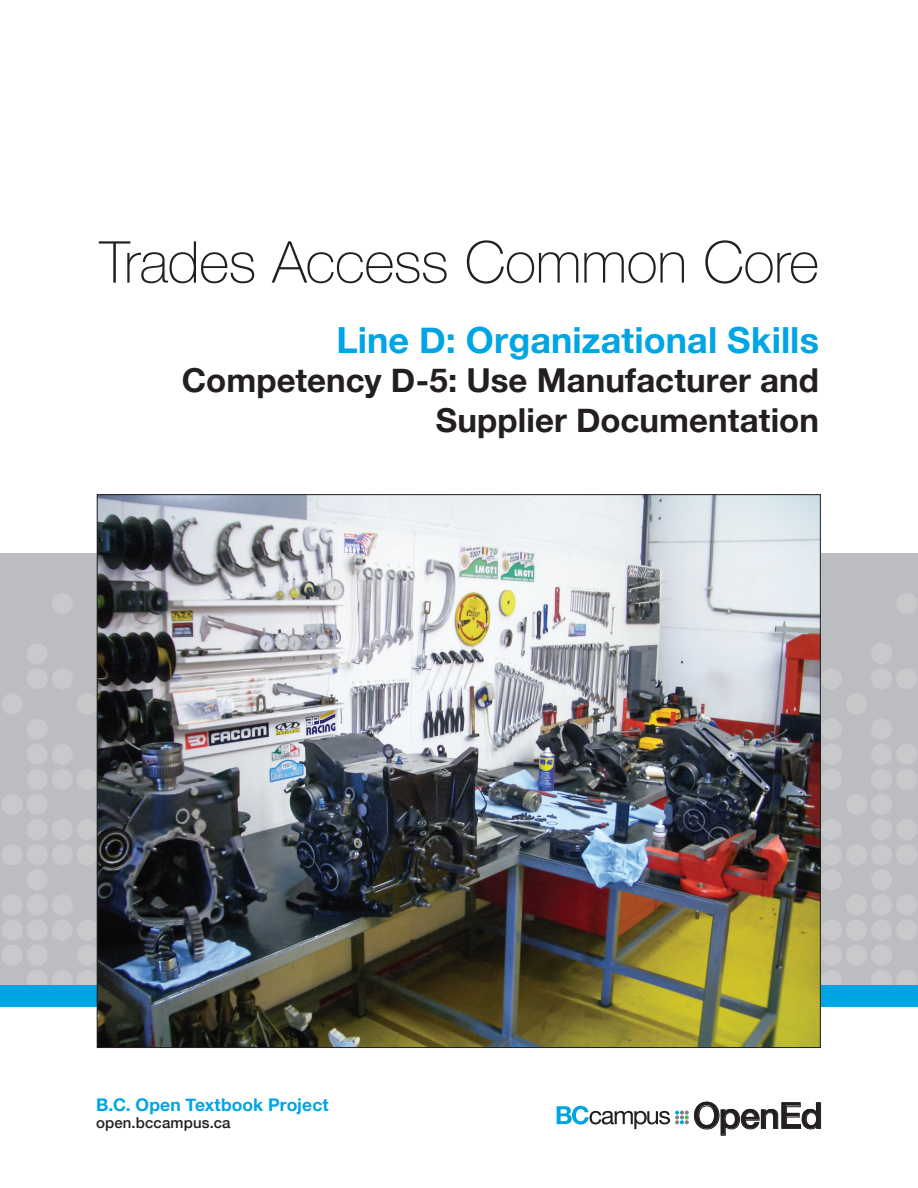
<style>
.page{position:relative;width:918px;height:1188px;background:#fff}
.page>*{position:absolute;margin:0;border:0;box-sizing:border-box;transform-origin:0 0}
.t1{font:100 57.75px "Helvetica Neue";letter-spacing:-.01em;color:#231f20}
.t2{font:700 36px "Helvetica Neue";letter-spacing:.005em;color:#00a5e3}
.t3{font:500 35.85px "Helvetica Neue";letter-spacing:-.02em;color:#231f20}
.t4{font:700 33px/39.6px "Helvetica Neue";letter-spacing:.005em;color:#231f20;text-align:right}
.t5{font:700 17.55px "Helvetica Neue";letter-spacing:.005em;color:#00a5e3}
.t6{font:500 15px "Helvetica Neue";letter-spacing:.01em;color:#231f20}
</style>
<div class="page">
<div style="left:0;top:554px;width:918px;height:432px;background:#bcbdc0"></div>
<svg style="left:871px;top:970px;width:46px;height:15px"></svg>
<div style="left:846px;top:920px;width:21px;height:21px;background:#c8c9cb;border-radius:50%"></div>
<div style="left:871px;top:945px;width:21px;height:21px;background:#c8c9cb;border-radius:50%"></div>
<div style="left:821px;top:920px;width:21px;height:21px;background:#c8c9cb;border-radius:50%"></div>
<div style="left:871px;top:920px;width:21px;height:21px;background:#c8c9cb;border-radius:50%"></div>
<div style="left:871px;top:894px;width:21px;height:21px;background:#c8c9cb;border-radius:50%"></div>
<div style="left:846px;top:945px;width:21px;height:21px;background:#c8c9cb;border-radius:50%"></div>
<div style="left:896px;top:894px;width:21px;height:21px;background:#c8c9cb;border-radius:50%"></div>
<div style="left:821px;top:945px;width:21px;height:21px;background:#c8c9cb;border-radius:50%"></div>
<div style="left:896px;top:920px;width:21px;height:21px;background:#c8c9cb;border-radius:50%"></div>
<div style="left:846px;top:894px;width:21px;height:21px;background:#c8c9cb;border-radius:50%"></div>
<div style="left:846px;top:844px;width:21px;height:21px;background:#c8c9cb;border-radius:50%"></div>
<div style="left:871px;top:869px;width:21px;height:21px;background:#c8c9cb;border-radius:50%"></div>
<div style="left:821px;top:844px;width:21px;height:21px;background:#c8c9cb;border-radius:50%"></div>
<div style="left:871px;top:844px;width:21px;height:21px;background:#c8c9cb;border-radius:50%"></div>
<div style="left:871px;top:819px;width:21px;height:21px;background:#c8c9cb;border-radius:50%"></div>
<div style="left:896px;top:819px;width:21px;height:21px;background:#c8c9cb;border-radius:50%"></div>
<div style="left:821px;top:869px;width:21px;height:21px;background:#c8c9cb;border-radius:50%"></div>
<div style="left:896px;top:844px;width:21px;height:21px;background:#c8c9cb;border-radius:50%"></div>
<div style="left:821px;top:819px;width:21px;height:21px;background:#c8c9cb;border-radius:50%"></div>
<div style="left:871px;top:794px;width:21px;height:21px;background:#c8c9cb;border-radius:50%"></div>
<div style="left:821px;top:769px;width:21px;height:21px;background:#c8c9cb;border-radius:50%"></div>
<div style="left:871px;top:769px;width:21px;height:21px;background:#c8c9cb;border-radius:50%"></div>
<div style="left:871px;top:744px;width:21px;height:21px;background:#c8c9cb;border-radius:50%"></div>
<div style="left:846px;top:794px;width:21px;height:21px;background:#c8c9cb;border-radius:50%"></div>
<div style="left:896px;top:744px;width:21px;height:21px;background:#c8c9cb;border-radius:50%"></div>
<div style="left:896px;top:769px;width:21px;height:21px;background:#c8c9cb;border-radius:50%"></div>
<div style="left:821px;top:744px;width:21px;height:21px;background:#c8c9cb;border-radius:50%"></div>
<div style="left:846px;top:693px;width:21px;height:22px;background:#c8c9cb;border-radius:50%"></div>
<div style="left:871px;top:719px;width:21px;height:21px;background:#c8c9cb;border-radius:50%"></div>
<div style="left:871px;top:668px;width:21px;height:21px;background:#c8c9cb;border-radius:50%"></div>
<div style="left:896px;top:668px;width:21px;height:21px;background:#c8c9cb;border-radius:50%"></div>
<div style="left:821px;top:719px;width:21px;height:21px;background:#c8c9cb;border-radius:50%"></div>
<div style="left:821px;top:668px;width:21px;height:21px;background:#c8c9cb;border-radius:50%"></div>
<div style="left:871px;top:643px;width:21px;height:21px;background:#c8c9cb;border-radius:50%"></div>
<div style="left:896px;top:593px;width:21px;height:21px;background:#c8c9cb;border-radius:50%"></div>
<svg style="left:821px;top:970px;width:20px;height:15px"></svg>
<svg style="left:27px;top:970px;width:70px;height:15px"></svg>
<div style="left:2px;top:920px;width:21px;height:21px;background:#c8c9cb;border-radius:50%"></div>
<div style="left:27px;top:945px;width:21px;height:21px;background:#c8c9cb;border-radius:50%"></div>
<div style="left:27px;top:920px;width:21px;height:21px;background:#c8c9cb;border-radius:50%"></div>
<div style="left:27px;top:894px;width:21px;height:21px;background:#c8c9cb;border-radius:50%"></div>
<div style="left:77px;top:920px;width:21px;height:21px;background:#c8c9cb;border-radius:50%"></div>
<div style="left:2px;top:945px;width:21px;height:21px;background:#c8c9cb;border-radius:50%"></div>
<div style="left:77px;top:945px;width:21px;height:21px;background:#c8c9cb;border-radius:50%"></div>
<div style="left:52px;top:894px;width:21px;height:21px;background:#c8c9cb;border-radius:50%"></div>
<div style="left:52px;top:920px;width:21px;height:21px;background:#c8c9cb;border-radius:50%"></div>
<div style="left:2px;top:894px;width:21px;height:21px;background:#c8c9cb;border-radius:50%"></div>
<div style="left:2px;top:844px;width:21px;height:21px;background:#c8c9cb;border-radius:50%"></div>
<div style="left:27px;top:869px;width:21px;height:21px;background:#c8c9cb;border-radius:50%"></div>
<div style="left:27px;top:844px;width:21px;height:21px;background:#c8c9cb;border-radius:50%"></div>
<div style="left:27px;top:819px;width:21px;height:21px;background:#c8c9cb;border-radius:50%"></div>
<div style="left:77px;top:819px;width:21px;height:21px;background:#c8c9cb;border-radius:50%"></div>
<div style="left:77px;top:844px;width:21px;height:21px;background:#c8c9cb;border-radius:50%"></div>
<div style="left:52px;top:819px;width:21px;height:21px;background:#c8c9cb;border-radius:50%"></div>
<div style="left:52px;top:844px;width:21px;height:21px;background:#c8c9cb;border-radius:50%"></div>
<div style="left:27px;top:794px;width:21px;height:21px;background:#c8c9cb;border-radius:50%"></div>
<div style="left:27px;top:769px;width:21px;height:21px;background:#c8c9cb;border-radius:50%"></div>
<div style="left:27px;top:744px;width:21px;height:21px;background:#c8c9cb;border-radius:50%"></div>
<div style="left:77px;top:769px;width:21px;height:21px;background:#c8c9cb;border-radius:50%"></div>
<div style="left:2px;top:794px;width:21px;height:21px;background:#c8c9cb;border-radius:50%"></div>
<div style="left:52px;top:744px;width:21px;height:21px;background:#c8c9cb;border-radius:50%"></div>
<div style="left:52px;top:769px;width:21px;height:21px;background:#c8c9cb;border-radius:50%"></div>
<div style="left:2px;top:693px;width:21px;height:22px;background:#c8c9cb;border-radius:50%"></div>
<div style="left:27px;top:719px;width:21px;height:21px;background:#c8c9cb;border-radius:50%"></div>
<div style="left:27px;top:668px;width:21px;height:21px;background:#c8c9cb;border-radius:50%"></div>
<div style="left:77px;top:693px;width:21px;height:22px;background:#c8c9cb;border-radius:50%"></div>
<div style="left:52px;top:668px;width:21px;height:21px;background:#c8c9cb;border-radius:50%"></div>
<div style="left:27px;top:643px;width:21px;height:21px;background:#c8c9cb;border-radius:50%"></div>
<div style="left:52px;top:593px;width:21px;height:21px;background:#c8c9cb;border-radius:50%"></div>
<div style="left:0;top:985px;width:918px;height:21px;background:#00a5e3"></div>
<svg style="left:557px;top:1102px;width:264px;height:34px"></svg>
<img style="left:99px;top:496px;width:720px;height:550px">
<h1 class="t1" style="left:100px;top:218px;width:721px">Trades Access Common Core</h1>
<p class="t2" style="left:337px;top:312px;width:484px">Line D: Organizational Skills</p>
<p class="t4" style="left:182px;top:362px;width:639px">Competency D-5: Use Manufacturer and<br>Supplier Documentation</p>
<p class="t5" style="left:96px;top:1091px;width:234px">B.C. Open Textbook Project</p>
<p class="t6" style="left:96px;top:1111px;width:136px">open.bccampus.ca</p>
<p class="t3" style="left:693px;top:1087px;width:131px">OpenEd</p>
</div>
